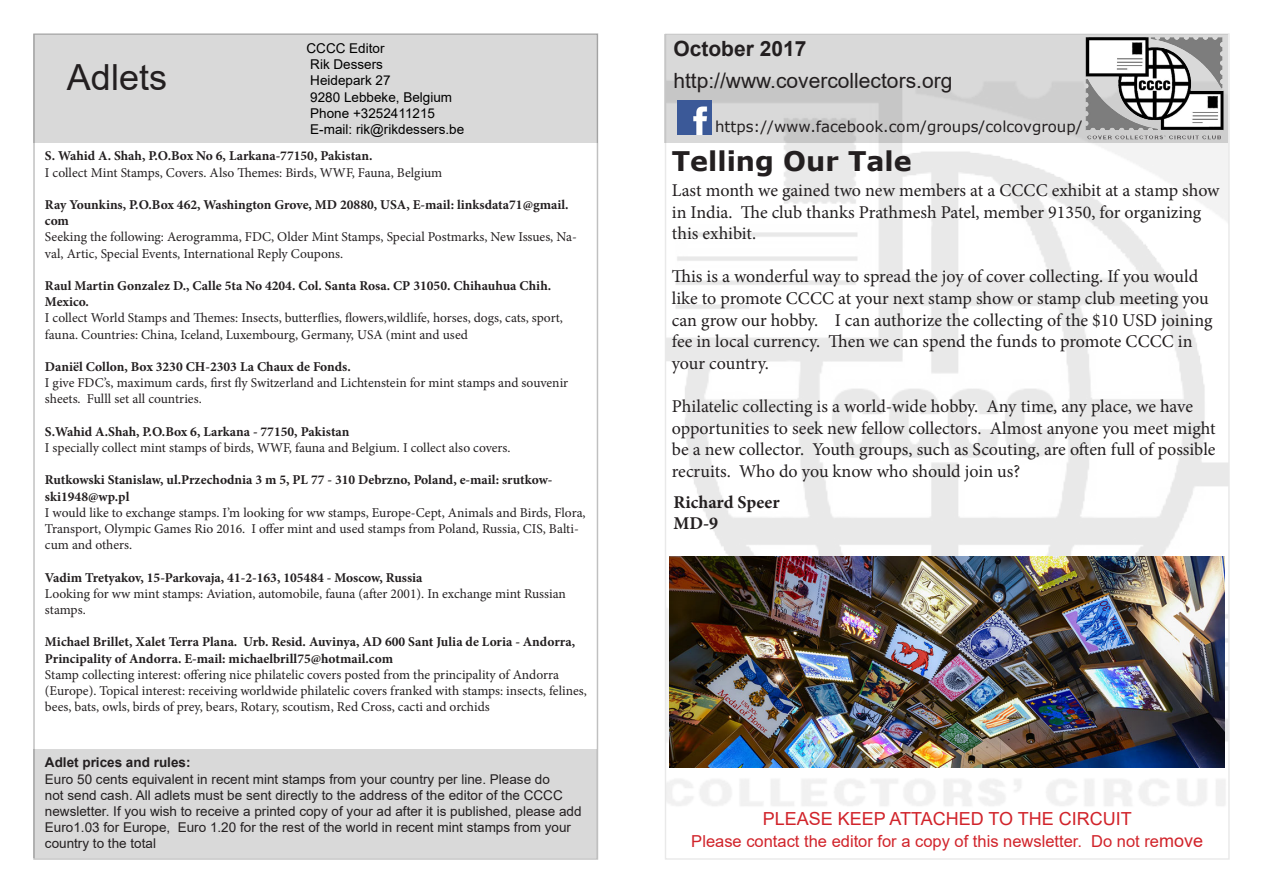
<style>
.page{position:relative;width:1263px;height:893px;background:#fff}
.page>*{position:absolute;margin:0;border:0;box-sizing:border-box;transform-origin:0 0}
.t1{font:36px "Arial";color:#231f20}
.t2{font:700 27px "Verdana";color:#231f20}
.t3{font:21px "Arial";color:#231f20}
.t4{font:700 21px "Arial";color:#231f20}
.t5{font:18px/21.6px "Minion Pro";letter-spacing:-.005em;color:#231f20}
.t6{font:18px "Arial";color:#d1232a}
.t7{font:700 18px "Minion Pro";color:#231f20}
.t8{font:16.5px "Arial";color:#d1232a}
.t9{font:15px "Verdana";color:#231f20}
.t10{font:13.5px/16.2px "Minion Pro";color:#231f20}
.t11{font:700 13.5px/16.2px "Minion Pro";color:#231f20}
.t12{font:13.5px/16.2px "Arial";color:#231f20}
.t13{font:13.5px/16.2px "Arial";color:#000}
.t14{font:700 13.5px "Arial";color:#231f20}
.s1{font-size:18px}
</style>
<div class="page">
<img style="left:668px;top:143px;width:559px;height:663px">
<svg style="left:665px;top:35px;width:563px;height:108px;background:#d4d4d4"></svg>
<div style="left:33px;top:35px;width:565px;height:108px;background:#d9d9d9"></div>
<div style="left:33px;top:749px;width:564px;height:109px;background:#d9d9d9"></div>
<img style="left:1086px;top:37px;width:138px;height:104px">
<img style="left:677px;top:100px;width:34px;height:34px">
<img style="left:670px;top:556px;width:554px;height:212px">
<p class="t1" style="left:67px;top:53px;width:102px">Adlets</p>
<p class="t13" style="left:306px;top:40px;width:80px">CCCC Editor<br>Rik Dessers</p>
<p class="t13" style="left:310px;top:72px;width:82px">Heidepark 27</p>
<p class="t13" style="left:310px;top:89px;width:143px">9280 Lebbeke, Belgium</p>
<p class="t13" style="left:310px;top:105px;width:155px">Phone +3252411215<br>E-mail: rik@rikdessers.be</p>
<p class="t11" style="left:45px;top:148px;width:329px">S. Wahid A. Shah, P.O.Box No 6, Larkana-77150, Pakistan.</p>
<p class="t10" style="left:45px;top:164px;width:399px">I collect Mint Stamps, Covers. Also Themes: Birds, WWF, Fauna, Belgium</p>
<p class="t11" style="left:45px;top:196px;width:525px">Ray Younkins, P.O.Box 462, Washington Grove, MD 20880, USA, E-mail: linksdata71@gmail. com</p>
<p class="t10" style="left:45px;top:229px;width:533px">Seeking the following: Aerogramma, FDC, Older Mint Stamps, Special Postmarks, New Issues, Na&shy;val, Artic, Special Events, International Reply Coupons.</p>
<p class="t11" style="left:45px;top:277px;width:508px">Raul Martin Gonzalez D., Calle 5ta No 4204. Col. Santa Rosa. CP 31050. Chihauhua Chih.<br>Mexico.</p>
<p class="t10" style="left:45px;top:310px;width:520px">I collect World Stamps and Themes: Insects, butterflies, flowers,wildlife, horses, dogs, cats, sport, fauna. Countries: China, Iceland, Luxembourg, Germany, USA (mint and used</p>
<p class="t11" style="left:45px;top:358px;width:307px">Daniël Collon, Box 3230 CH-2303 La Chaux de Fonds.</p>
<p class="t10" style="left:45px;top:375px;width:525px">I give FDC’s, maximum cards, first fly Switzerland and Lichtenstein for mint stamps and souvenir sheets. Fulll set all countries.</p>
<p class="t11" style="left:45px;top:423px;width:306px">S.Wahid A.Shah, P.O.Box 6, Larkana - 77150, Pakistan</p>
<p class="t10" style="left:45px;top:440px;width:467px">I specially collect mint stamps of birds, WWF, fauna and Belgium. I collect also covers.</p>
<p class="t11" style="left:45px;top:472px;width:509px">Rutkowski Stanislaw, ul.Przechodnia 3 m 5, PL 77 - 310 Debrzno, Poland, e-mail: srutkow&shy;ski1948@wp.pl</p>
<p class="t10" style="left:45px;top:504px;width:542px">I would like to exchange stamps. I’m looking for ww stamps, Europe-Cept, Animals and Birds, Flora,<br>Transport, Olympic Games Rio 2016. I offer mint and used stamps from Poland, Russia, CIS, Balti&shy;cum and others.</p>
<p class="t11" style="left:45px;top:569px;width:379px">Vadim Tretyakov, 15-Parkovaja, 41-2-163, 105484 - Moscow, Russia</p>
<p class="t10" style="left:45px;top:585px;width:522px">Looking for ww mint stamps: Aviation, automobile, fauna (after 2001). In exchange mint Russian stamps.</p>
<p class="t11" style="left:45px;top:634px;width:532px">Michael Brillet, Xalet Terra Plana. Urb. Resid. Auvinya, AD 600 Sant Julia de Loria - Andorra,<br>Principality of Andorra. E-mail: michaelbrill75@hotmail.com</p>
<p class="t10" style="left:45px;top:666px;width:543px">Stamp collecting interest: offering nice philatelic covers posted from the principality of Andorra (Europe). Topical interest: receiving worldwide philatelic covers franked with stamps: insects, felines, bees, bats, owls, birds of prey, bears, Rotary, scoutism, Red Cross, cacti and orchids</p>
<p class="t14" style="left:45px;top:753px;width:147px">Adlet prices and rules:</p>
<p class="t12" style="left:45px;top:771px;width:538px">Euro 50 cents equivalent in recent mint stamps from your country per line. Please do<br>not send cash. All adlets must be sent directly to the address of the editor of the CCCC newsletter. If you wish to receive a printed copy of your ad after it is published, please add Euro1.03 for Europe, Euro 1.20 for the rest of the world in recent mint stamps from your country to the total</p>
<p class="t4" style="left:673px;top:34px;width:135px">October 2017</p>
<p class="t3" style="left:673px;top:66px;width:280px">http://www.covercollectors.org</p>
<p class="t9" style="left:715px;top:116px;width:369px">https://www.facebook.com/groups/colcovgroup/</p>
<p class="t2" style="left:672px;top:142px;width:241px">Telling Our Tale</p>
<p class="t5" style="left:672px;top:179px;width:549px">Last month we gained two new members at a CCCC exhibit at a stamp show in India. The club thanks Prathmesh Patel, member 91350, for organizing this exhibit.</p>
<p class="t5" style="left:672px;top:266px;width:542px">This is a wonderful way to spread the joy of cover collecting. If you would like to promote CCCC at your next stamp show or stamp club meeting you can grow our hobby. I can authorize the collecting of the $10 USD joining fee in local currency. Then we can spend the funds to promote CCCC in your country.</p>
<p class="t5" style="left:672px;top:395px;width:545px">Philatelic collecting is a world-wide hobby. Any time, any place, we have opportunities to seek new fellow collectors. Almost anyone you meet might be a new collector. Youth groups, such as Scouting, are often full of possible recruits. Who do you know who should join us?</p>
<p class="t7" style="left:673px;top:489px;width:108px">Richard Speer</p>
<p class="t7" style="left:673px;top:511px;width:46px">MD-9</p>
<p class="t6" style="left:763px;top:807px;width:371px">PLEASE KEEP ATTACHED TO THE CIRCUIT</p>
<p class="t8" style="left:691px;top:830px;width:513px">Please contact the editor for a copy of this newsletter. Do not re<span class="s1">move</span></p>
</div>
